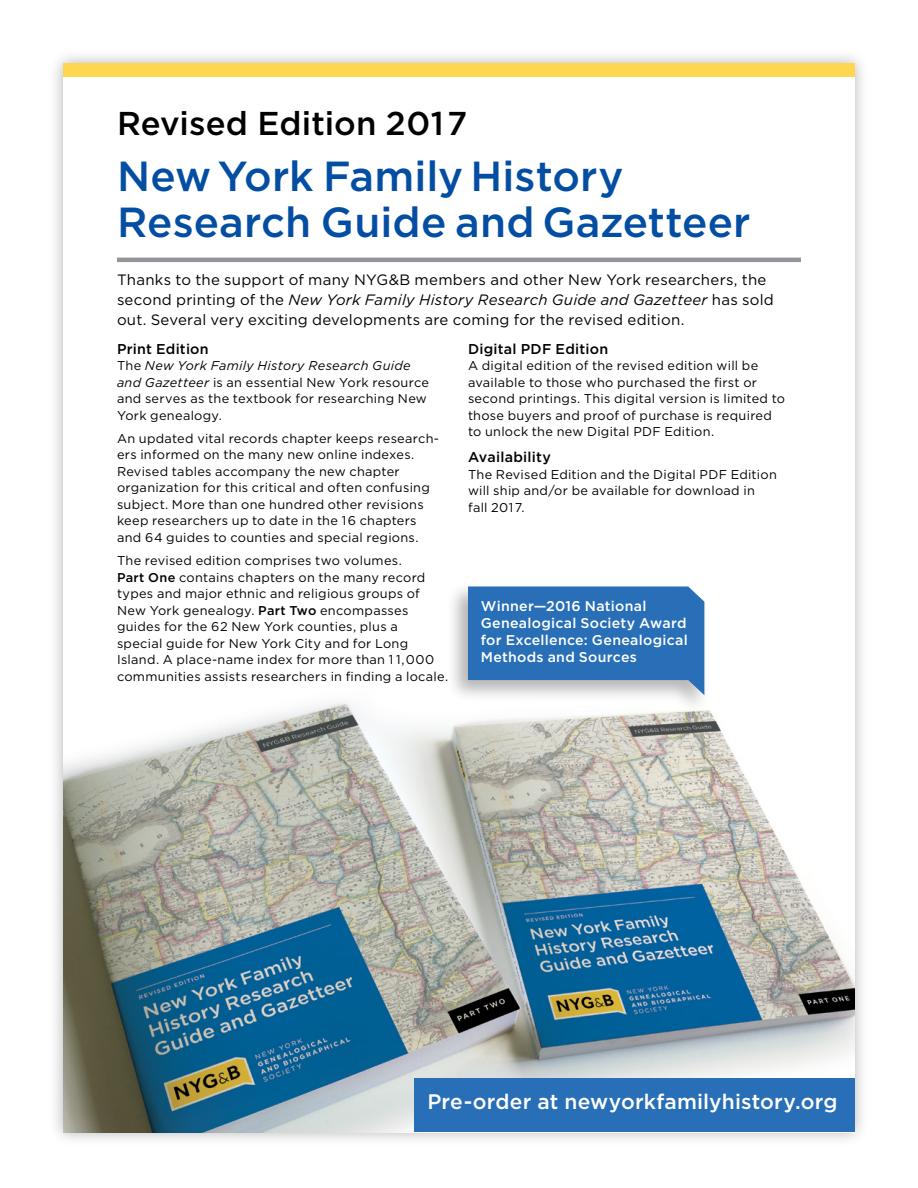
<style>
.page{position:relative;width:918px;height:1188px;background:#fff}
.page>*{position:absolute;margin:0;border:0;box-sizing:border-box;transform-origin:0 0}
.NYGB_Header-C___Goth{font:500 42px/46.5px "Gotham HTF";color:#034ea2}
.NYGB_Header-C___Goth-2{font:500 33px "Gotham HTF";color:#000}
.NYGB_Header-C___Goth-3{font:500 21px "Gotham HTF";letter-spacing:.005em;color:#fff}
.NYGB_Body_Text___Int{font:15px/20.2px "Gotham HTF";letter-spacing:.015em;color:#000}
.NYGB_Header-D___U_lc{font:500 14.25px "Gotham HTF";letter-spacing:.015em;color:#000}
.NYGB_Header-C___Goth-4{font:500 14.1px/17px "Gotham HTF";letter-spacing:.02em;color:#fff}
.NYGB_Body_Text___San{font:12.75px/16.5px "Gotham";letter-spacing:.02em;color:#000}
.s1{font-style:italic}
.s2{font-family:"Gotham HTF";font-style:italic}
.s3{font-weight:500}
</style>
<div class="page">
<div style="left:48px;top:48px;width:822px;height:1100px;background:#000;opacity:.3"></div>
<div style="left:63px;top:63px;width:792px;height:1069px;background:#fff"></div>
<img style="left:63px;top:702px;width:792px;height:430px">
<hr style="left:117px;top:258px;width:684px;height:4px;background:#939598">
<div style="left:445px;top:581px;width:265px;height:135px;background:#000;opacity:.3"></div>
<svg style="left:468px;top:587px;width:236px;height:108px"></svg>
<div style="left:63px;top:63px;width:792px;height:13px;background:#ffd64f"></div>
<div style="left:414px;top:1078px;width:441px;height:54px;background:#286fb7"></div>
<p class="NYGB_Header-C___Goth-2" style="left:117px;top:105px;width:352px">Revised Edition 2017</p>
<p class="NYGB_Header-C___Goth" style="left:117px;top:152px;width:635px">New York Family History<br>Research Guide and Gazetteer</p>
<p class="NYGB_Body_Text___Int" style="left:117px;top:269px;width:658px">Thanks to the support of many NYG&amp;B members and other New York researchers, the second printing of the <span class="s1">New York Family History Research Guide and Gazetteer</span> has sold out. Several very exciting developments are coming for the revised edition.</p>
<p class="NYGB_Header-D___U_lc" style="left:117px;top:340px;width:93px">Print Edition</p>
<p class="NYGB_Body_Text___San" style="left:117px;top:357px;width:314px">The <span class="s2">New York Family History Research Guide and Gazetteer</span> is an essential New York resource and serves as the textbook for researching New York genealogy.</p>
<p class="NYGB_Body_Text___San" style="left:117px;top:430px;width:324px">An updated vital records chapter keeps research&shy;ers informed on the many new online indexes.<br>Revised tables accompany the new chapter organization for this critical and often confusing subject. More than one hundred other revisions keep researchers up to date in the 16 chapters and 64 guides to counties and special regions.</p>
<p class="NYGB_Body_Text___San" style="left:117px;top:552px;width:333px">The revised edition comprises two volumes.<br><span class="s3">Part One</span> contains chapters on the many record types and major ethnic and religious groups of New York genealogy. <span class="s3">Part Two</span> encompasses guides for the 62 New York counties, plus a<br>special guide for New York City and for Long Island. A place-name index for more than 1 1,000 communities assists researchers in finding a locale.</p>
<p class="NYGB_Header-D___U_lc" style="left:468px;top:340px;width:142px">Digital PDF Edition</p>
<p class="NYGB_Body_Text___San" style="left:468px;top:357px;width:319px">A digital edition of the revised edition will be available to those who purchased the first or second printings. This digital version is limited to those buyers and proof of purchase is required to unlock the new Digital PDF Edition.</p>
<p class="NYGB_Header-D___U_lc" style="left:468px;top:449px;width:84px">Availability</p>
<p class="NYGB_Body_Text___San" style="left:468px;top:466px;width:310px">The Revised Edition and the Digital PDF Edition will ship and/or be available for download in fall 2017.</p>
<p class="NYGB_Header-C___Goth-4" style="left:481px;top:597px;width:209px">Winner—2016 National<br>Genealogical Society Award for Excellence: Genealogical<br>Methods and Sources</p>
<p class="NYGB_Header-C___Goth-3" style="left:428px;top:1090px;width:412px">Pre-order at newyorkfamilyhistory.org</p>
</div>
